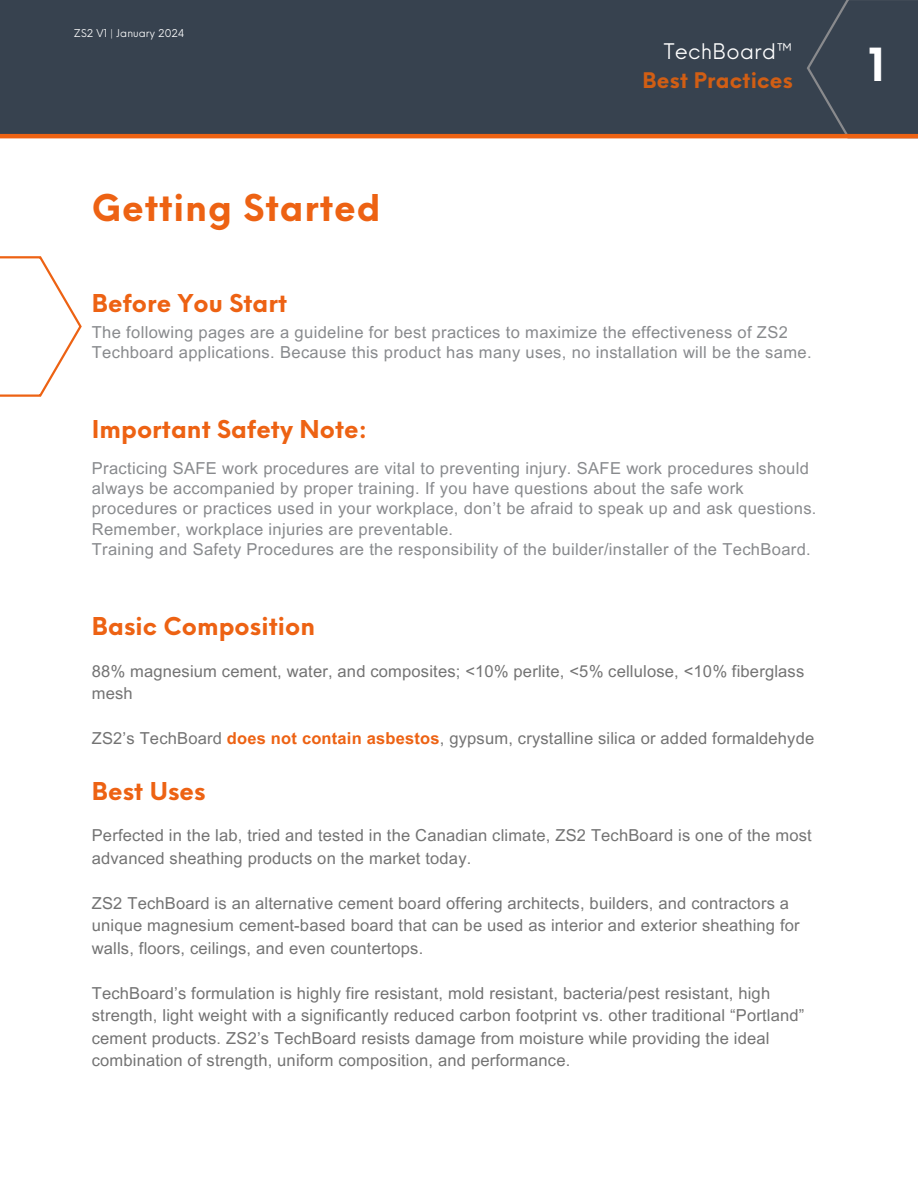
<style>
.page{position:relative;width:918px;height:1188px;background:#fff}
.page>*{position:absolute;margin:0;border:0;box-sizing:border-box;transform-origin:0 0}
.t1{font:700 44.55px "Neue Einstellung";color:#fff}
.t2{font:700 36px "Neue Einstellung";letter-spacing:.025em;color:#ed6213}
.t3{font:700 24px "Neue Einstellung";letter-spacing:.005em;color:#ed6213}
.t4{font:700 21px "Neue Einstellung";letter-spacing:.01em;color:#d15e14}
.t5{font:21px "Neue Einstellung";letter-spacing:.01em;color:#fff}
.t6{font:16.5px/22.5px "Arial MT Pro";letter-spacing:.01em;color:#737373}
.t7{font:16.5px/20.2px "Arial MT Pro";letter-spacing:.02em;color:#888a8d}
.t8{font:10.5px "Neue Einstellung";letter-spacing:.01em;color:#fff}
.s1{font-weight:700;color:#ed6213}
</style>
<div class="page">
<div style="left:0;top:0;width:918px;height:136px;background:#35404d"></div>
<svg style="left:807px;top:0;width:111px;height:134px"></svg>
<hr style="left:0;top:134px;width:918px;height:4px;background:#ed6213">
<svg style="left:0;top:256px;width:81px;height:141px"></svg>
<p class="t8" style="left:74px;top:23px;width:112px">ZS2 V1 | January 2024</p>
<p class="t2" style="left:92px;top:176px;width:290px">Getting Started</p>
<p class="t5" style="left:664px;top:33px;width:131px">TechBoard™</p>
<p class="t4" style="left:642px;top:62px;width:152px">Best Practices</p>
<p class="t3" style="left:92px;top:282px;width:197px">Before You Start</p>
<p class="t7" style="left:92px;top:324px;width:721px">The following pages are a guideline for best practices to maximize the effectiveness of ZS2<br>Techboard applications. Because this product has many uses, no installation will be the same.</p>
<p class="t3" style="left:92px;top:408px;width:277px">Important Safety Note:</p>
<p class="t7" style="left:92px;top:460px;width:726px">Practicing SAFE work procedures are vital to preventing injury. SAFE work procedures should always be accompanied by proper training. If you have questions about the safe work procedures or practices used in your workplace, don’t be afraid to speak up and ask questions.<br>Remember, workplace injuries are preventable.</p>
<p class="t7" style="left:92px;top:541px;width:721px">Training and Safety Procedures are the responsibility of the builder/installer of the TechBoard.</p>
<p class="t3" style="left:92px;top:604px;width:225px">Basic Composition</p>
<p class="t6" style="left:92px;top:662px;width:714px">88% magnesium cement, water, and composites; &lt;10% perlite, &lt;5% cellulose, &lt;10% fiberglass mesh</p>
<p class="t6" style="left:92px;top:729px;width:724px">ZS2’s TechBoard <span class="s1">does not contain asbestos</span>, gypsum, crystalline silica or added formaldehyde</p>
<p class="t3" style="left:92px;top:769px;width:115px">Best Uses</p>
<p class="t6" style="left:92px;top:826px;width:721px">Perfected in the lab, tried and tested in the Canadian climate, ZS2 TechBoard is one of the most advanced sheathing products on the market today.</p>
<p class="t6" style="left:92px;top:894px;width:709px">ZS2 TechBoard is an alternative cement board offering architects, builders, and contractors a unique magnesium cement-based board that can be used as interior and exterior sheathing for walls, floors, ceilings, and even countertops.</p>
<p class="t6" style="left:92px;top:984px;width:714px">TechBoard’s formulation is highly fire resistant, mold resistant, bacteria/pest resistant, high strength, light weight with a significantly reduced carbon footprint vs. other traditional “Portland” cement products. ZS2’s TechBoard resists damage from moisture while providing the ideal combination of strength, uniform composition, and performance.</p>
<p class="t1" style="left:868px;top:24px;width:18px">1</p>
</div>
